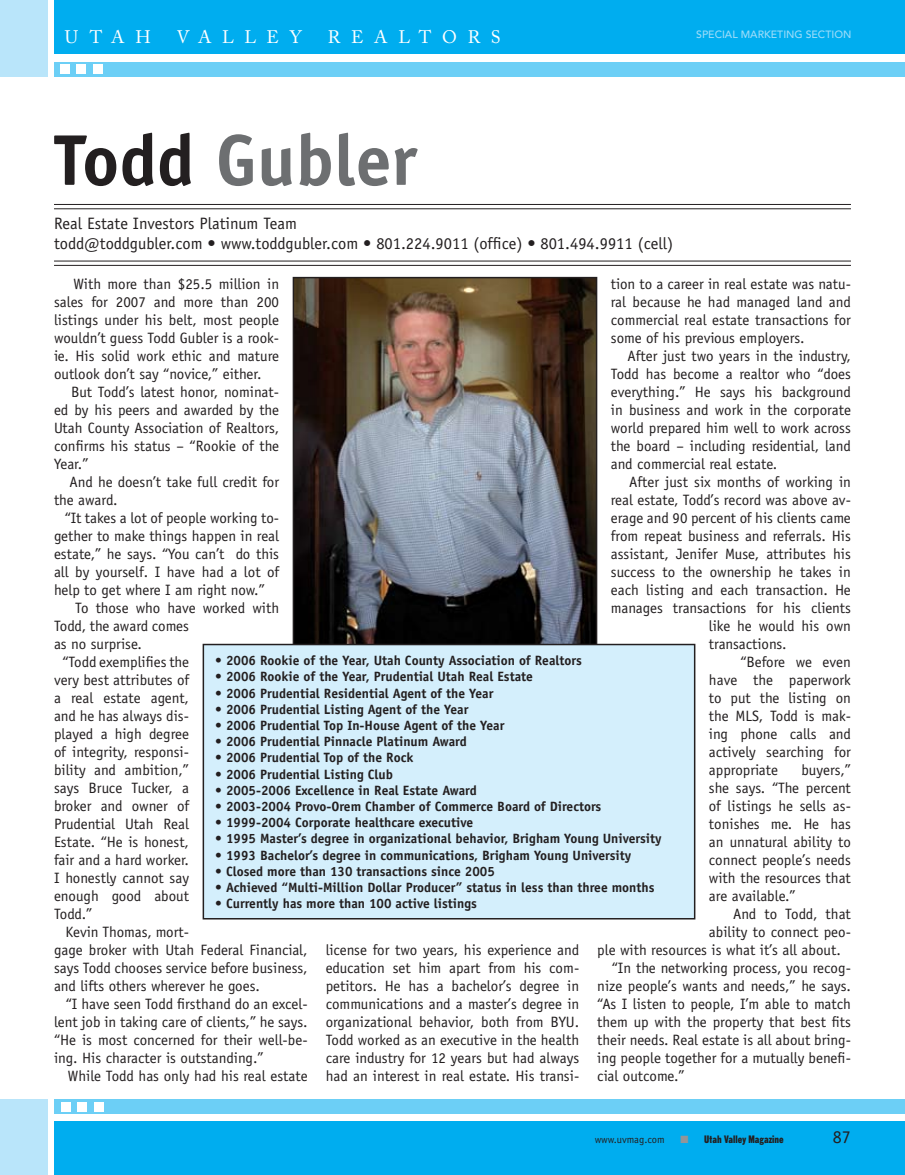
<style>
.page{position:relative;width:905px;height:1175px;background:#fff}
.page>*{position:absolute;margin:0;border:0;box-sizing:border-box;transform-origin:0 0}
.t1{font:700 72px "Officina Sans";color:#6d6f71}
.t2{font:18px "Adobe Caslon Pro";letter-spacing:.59em;color:#fff}
.t3{font:18px "Officina Sans";color:#231f20}
.t4{font:16.5px/19.8px "Officina Sans";color:#231f20}
.t5{font:15px/18px "Officina Sans";color:#231f20;text-align:justify}
.t6{font:700 13.5px "Officina Sans";color:#231f20}
.t7{font:500 10.5px "Avenir";color:#9ddcf9}
.t8{font:10.5px "Gothic Thirteen";color:#231f20}
.t9{font:10.5px "Officina Sans";color:#231f20}
.s1{color:#231f20}
.s2{color:#939598}
</style>
<div class="page">
<div style="left:54px;top:1121px;width:850px;height:53px;background:#00adef"></div>
<div style="left:54px;top:1098px;width:850px;height:15px;background:#6ccff6"></div>
<div style="left:0;top:1098px;width:48px;height:76px;background:#b9e5fa"></div>
<div style="left:61px;top:1101px;width:10px;height:10px;background:#fff"></div>
<div style="left:77px;top:1101px;width:10px;height:10px;background:#fff"></div>
<div style="left:94px;top:1101px;width:10px;height:10px;background:#fff"></div>
<hr style="left:54px;top:261px;width:796px;height:1px;background:#231f20">
<hr style="left:54px;top:265px;width:796px;height:1px;background:#231f20">
<hr style="left:54px;top:204px;width:796px;height:1px;background:#231f20">
<hr style="left:54px;top:208px;width:796px;height:1px;background:#231f20">
<img style="left:295px;top:280px;width:299px;height:364px">
<div style="left:292px;top:277px;width:305px;height:397px;border:2px solid #231f20"></div>
<div style="left:203px;top:644px;width:491px;height:274px;background:#d4effc"></div>
<div style="left:202px;top:644px;width:493px;height:275px;border:2px solid #231f20"></div>
<div style="left:54px;top:0;width:850px;height:54px;background:#00adef"></div>
<div style="left:54px;top:62px;width:850px;height:15px;background:#6ccff6"></div>
<div style="left:0;top:0;width:48px;height:77px;background:#b9e5fa"></div>
<div style="left:60px;top:64px;width:10px;height:10px;background:#fff"></div>
<div style="left:76px;top:64px;width:10px;height:10px;background:#fff"></div>
<div style="left:93px;top:64px;width:10px;height:10px;background:#fff"></div>
<p class="t2" style="left:65px;top:26px;width:87px">UTAH</p>
<p class="t2" style="left:177px;top:26px;width:126px">VALLEY</p>
<p class="t2" style="left:328px;top:26px;width:174px">REALTORS</p>
<p class="t7" style="left:696px;top:28px;width:157px">SPECIAL MARKETING SECTION</p>
<h1 class="t1" style="left:54px;top:115px;width:364px"><span class="s1">Todd</span> Gubler</h1>
<p class="t4" style="left:54px;top:214px;width:620px">Real Estate Investors Platinum Team<br>todd@toddgubler.com • www.toddgubler.com • 801.224.9011 (office) • 801.494.9911 (cell)</p>
<p class="t5" style="left:54px;top:275px;width:227px;text-indent:19px">With more than $25.5 million in sales for 2007 and more than 200 listings under his belt, most people wouldn’t guess Todd Gubler is a rook&shy;ie. His solid work ethic and mature outlook don’t say “novice,” either.</p>
<p class="t5" style="left:54px;top:383px;width:227px;text-indent:17px">But Todd’s latest honor, nominat&shy;ed by his peers and awarded by the Utah County Association of Realtors, confirms his status – “Rookie of the Year.”</p>
<p class="t5" style="left:54px;top:473px;width:226px;text-indent:16px">And he doesn’t take full credit for the award.</p>
<p class="t5" style="left:65px;top:509px;width:216px">“It takes a lot of people working to-</p>
<p class="t5" style="left:54px;top:527px;width:227px">gether to make things happen in real</p>
<p class="t5" style="left:54px;top:545px;width:226px">estate,” he says. “You can’t do this</p>
<p class="t5" style="left:54px;top:563px;width:226px">all by yourself. I have had a lot of</p>
<p class="t5" style="left:54px;top:581px;width:212px">help to get where I am right now.”</p>
<p class="t5" style="left:75px;top:599px;width:205px">To those who have worked with</p>
<p class="t5" style="left:54px;top:617px;width:136px">Todd, the award comes</p>
<p class="t5" style="left:54px;top:635px;width:89px">as no surprise.</p>
<p class="t5" style="left:62px;top:653px;width:128px">“Todd exemplifies the</p>
<p class="t5" style="left:54px;top:671px;width:137px">very best attributes of</p>
<p class="t5" style="left:54px;top:689px;width:136px">a real estate agent,</p>
<p class="t5" style="left:54px;top:707px;width:137px">and he has always dis-</p>
<p class="t5" style="left:54px;top:725px;width:136px">played a high degree</p>
<p class="t5" style="left:54px;top:743px;width:137px">of integrity, responsi-</p>
<p class="t5" style="left:54px;top:761px;width:136px">bility and ambition,”</p>
<p class="t5" style="left:54px;top:779px;width:136px">says Bruce Tucker, a</p>
<p class="t5" style="left:54px;top:797px;width:136px">broker and owner of</p>
<p class="t5" style="left:54px;top:815px;width:137px">Prudential Utah Real</p>
<p class="t5" style="left:54px;top:833px;width:136px">Estate. “He is honest,</p>
<p class="t5" style="left:54px;top:851px;width:136px">fair and a hard worker.</p>
<p class="t5" style="left:54px;top:869px;width:137px">I honestly cannot say</p>
<p class="t5" style="left:54px;top:887px;width:136px">enough good about</p>
<p class="t5" style="left:54px;top:905px;width:40px">Todd.”</p>
<p class="t5" style="left:66px;top:923px;width:125px">Kevin Thomas, mort-</p>
<p class="t5" style="left:54px;top:941px;width:255px">gage broker with Utah Federal Financial,</p>
<p class="t5" style="left:54px;top:959px;width:255px">says Todd chooses service before business,</p>
<p class="t5" style="left:54px;top:977px;width:207px">and lifts others wherever he goes.</p>
<p class="t5" style="left:66px;top:995px;width:243px">“I have seen Todd firsthand do an excel-</p>
<p class="t5" style="left:54px;top:1013px;width:255px">lent job in taking care of clients,” he says.</p>
<p class="t5" style="left:54px;top:1031px;width:255px">“He is most concerned for their well-be-</p>
<p class="t5" style="left:54px;top:1049px;width:211px">ing. His character is outstanding.”</p>
<p class="t5" style="left:68px;top:1067px;width:241px">While Todd has only had his real estate</p>
<p class="t5" style="left:610px;top:275px;width:242px">tion to a career in real estate was natu&shy;ral because he had managed land and commercial real estate transactions for some of his previous employers.</p>
<p class="t5" style="left:610px;top:347px;width:242px;text-indent:17px">After just two years in the industry, Todd has become a realtor who “does everything.” He says his background in business and work in the corporate world prepared him well to work across the board – including residential, land and commercial real estate.</p>
<p class="t5" style="left:629px;top:473px;width:223px">After just six months of working in</p>
<p class="t5" style="left:610px;top:491px;width:242px">real estate, Todd’s record was above av-</p>
<p class="t5" style="left:610px;top:509px;width:241px">erage and 90 percent of his clients came</p>
<p class="t5" style="left:610px;top:527px;width:241px">from repeat business and referrals. His</p>
<p class="t5" style="left:610px;top:545px;width:241px">assistant, Jenifer Muse, attributes his</p>
<p class="t5" style="left:610px;top:563px;width:241px">success to the ownership he takes in</p>
<p class="t5" style="left:610px;top:581px;width:241px">each listing and each transaction. He</p>
<p class="t5" style="left:610px;top:599px;width:241px">manages transactions for his clients</p>
<p class="t5" style="left:709px;top:617px;width:143px">like he would his own</p>
<p class="t5" style="left:709px;top:635px;width:79px">transactions.</p>
<p class="t5" style="left:740px;top:653px;width:112px">“Before we even</p>
<p class="t5" style="left:709px;top:671px;width:143px">have the paperwork</p>
<p class="t5" style="left:709px;top:689px;width:143px">to put the listing on</p>
<p class="t5" style="left:709px;top:707px;width:143px">the MLS, Todd is mak-</p>
<p class="t5" style="left:709px;top:725px;width:143px">ing phone calls and</p>
<p class="t5" style="left:709px;top:743px;width:143px">actively searching for</p>
<p class="t5" style="left:709px;top:761px;width:71px">appropriate</p>
<p class="t6" style="left:215px;top:652px;width:368px">• 2006 Rookie of the Year, Utah County Association of Realtors</p>
<p class="t6" style="left:215px;top:668px;width:319px">• 2006 Rookie of the Year, Prudential Utah Real Estate</p>
<p class="t6" style="left:215px;top:684px;width:280px">• 2006 Prudential Residential Agent of the Year</p>
<p class="t6" style="left:215px;top:700px;width:255px">• 2006 Prudential Listing Agent of the Year</p>
<p class="t6" style="left:215px;top:717px;width:291px">• 2006 Prudential Top In-House Agent of the Year</p>
<p class="t6" style="left:215px;top:733px;width:253px">• 2006 Prudential Pinnacle Platinum Award</p>
<p class="t6" style="left:215px;top:749px;width:200px">• 2006 Prudential Top of the Rock</p>
<p class="t6" style="left:215px;top:765px;width:179px">• 2006 Prudential Listing Club</p>
<p class="t6" style="left:215px;top:781px;width:263px">• 2005-2006 Excellence in Real Estate Award</p>
<p class="t6" style="left:215px;top:798px;width:387px">• 2003-2004 Provo-Orem Chamber of Commerce Board of Directors</p>
<p class="t6" style="left:215px;top:814px;width:259px">• 1999-2004 Corporate healthcare executive</p>
<p class="t6" style="left:215px;top:830px;width:448px">• 1995 Master’s degree in organizational behavior, Brigham Young University</p>
<p class="t6" style="left:215px;top:846px;width:417px">• 1993 Bachelor’s degree in communications, Brigham Young University</p>
<p class="t6" style="left:215px;top:862px;width:281px">• Closed more than 130 transactions since 2005</p>
<p class="t6" style="left:215px;top:879px;width:441px">• Achieved “Multi-Million Dollar Producer” status in less than three months</p>
<p class="t6" style="left:215px;top:895px;width:263px">• Currently has more than 100 active listings</p>
<p class="t5" style="left:709px;top:761px;width:143px;text-indent:93px">buyers,” she says. “The percent of listings he sells as&shy;tonishes me. He has an unnatural ability to connect people’s needs with the resources that are available.”</p>
<p class="t5" style="left:733px;top:905px;width:119px">And to Todd, that</p>
<p class="t5" style="left:709px;top:923px;width:143px">ability to connect peo-</p>
<p class="t5" style="left:597px;top:941px;width:245px">ple with resources is what it’s all about.</p>
<p class="t5" style="left:611px;top:959px;width:241px">“In the networking process, you recog-</p>
<p class="t5" style="left:597px;top:977px;width:255px">nize people’s wants and needs,” he says.</p>
<p class="t5" style="left:597px;top:995px;width:255px">“As I listen to people, I’m able to match</p>
<p class="t5" style="left:597px;top:1013px;width:255px">them up with the property that best fits</p>
<p class="t5" style="left:597px;top:1031px;width:255px">their needs. Real estate is all about bring-</p>
<p class="t5" style="left:597px;top:1049px;width:255px">ing people together for a mutually benefi-</p>
<p class="t5" style="left:597px;top:1067px;width:89px">cial outcome.”</p>
<p class="t5" style="left:326px;top:941px;width:255px">license for two years, his experience and education set him apart from his com&shy;petitors. He has a bachelor’s degree in communications and a master’s degree in organizational behavior, both from BYU.<br>Todd worked as an executive in the health care industry for 12 years but had always had an interest in real estate. His transi-</p>
<p class="t9" style="left:594px;top:1133px;width:72px">www.uvmag.com</p>
<p class="t8" style="left:680px;top:1132px;width:105px"><span class="s2">■</span> Utah Valley Magazine</p>
<p class="t3" style="left:832px;top:1126px;width:19px">87</p>
</div>
